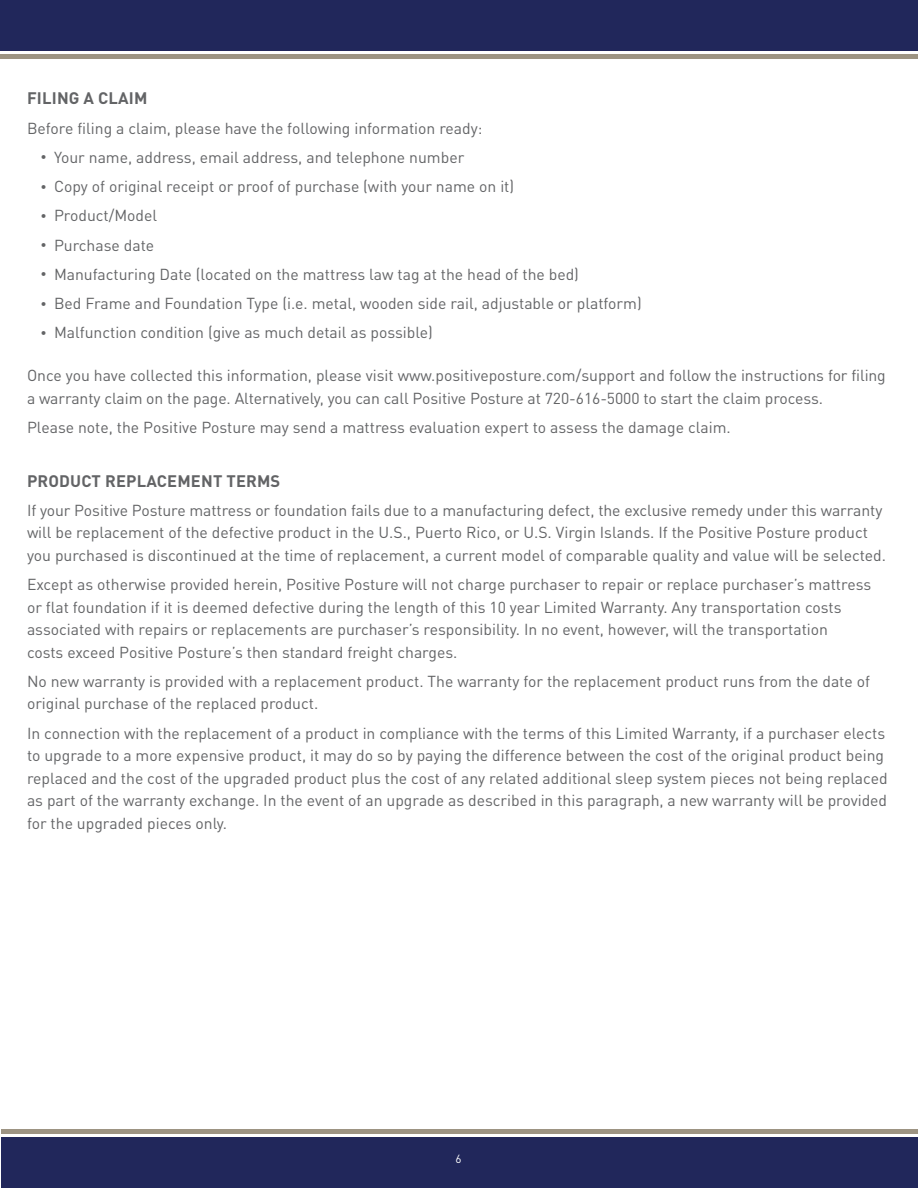
<style>
.page{position:relative;width:918px;height:1188px;background:#fff}
.page>*{position:absolute;margin:0;border:0;box-sizing:border-box;transform-origin:0 0}
.t1{font:700 16.5px "DINOT";letter-spacing:.01em;color:#636466}
.t2{font:15.75px/22.5px "DINOT";color:#636466}
.t3{font:11.7px "DINOT";color:#fff}
.s1{font-size:12px}
</style>
<div class="page">
<hr style="left:1px;top:1130px;width:917px;height:4px;background:#9d9483">
<div style="left:1px;top:1137px;width:917px;height:51px;background:#21275b"></div>
<hr style="left:0;top:55px;width:918px;height:4px;background:#9d9483">
<div style="left:0;top:1px;width:918px;height:50px;background:#21275b"></div>
<p class="t1" style="left:27px;top:88px;width:122px">FILING A CLAIM</p>
<p class="t2" style="left:27px;top:117px;width:457px">Before filing a claim, please have the following information ready:</p>
<p class="t2" style="left:40px;top:146px;width:425px"><span class="s1">•</span> Your name, address, email address, and telephone number</p>
<p class="t2" style="left:40px;top:175px;width:475px"><span class="s1">•</span> Copy of original receipt or proof of purchase (with your name on it)</p>
<p class="t2" style="left:40px;top:204px;width:118px"><span class="s1">•</span> Product/Model</p>
<p class="t2" style="left:40px;top:234px;width:115px"><span class="s1">•</span> Purchase date</p>
<p class="t2" style="left:40px;top:263px;width:540px"><span class="s1">•</span> Manufacturing Date (located on the mattress law tag at the head of the bed)</p>
<p class="t2" style="left:40px;top:292px;width:603px"><span class="s1">•</span> Bed Frame and Foundation Type (i.e. metal, wooden side rail, adjustable or platform)</p>
<p class="t2" style="left:40px;top:321px;width:394px"><span class="s1">•</span> Malfunction condition (give as much detail as possible)</p>
<p class="t2" style="left:27px;top:364px;width:860px">Once you have collected this information, please visit www.positiveposture.com/support and follow the instructions for filing a warranty claim on the page. Alternatively, you can call Positive Posture at 720-616-5000 to start the claim process.</p>
<p class="t2" style="left:27px;top:416px;width:705px">Please note, the Positive Posture may send a mattress evaluation expert to assess the damage claim.</p>
<p class="t1" style="left:27px;top:470px;width:255px">PRODUCT REPLACEMENT TERMS</p>
<p class="t2" style="left:27px;top:499px;width:861px">If your Positive Posture mattress or foundation fails due to a manufacturing defect, the exclusive remedy under this warranty will be replacement of the defective product in the U.S., Puerto Rico, or U.S. Virgin Islands. If the Positive Posture product you purchased is discontinued at the time of replacement, a current model of comparable quality and value will be selected.</p>
<p class="t2" style="left:27px;top:573px;width:846px">Except as otherwise provided herein, Positive Posture will not charge purchaser to repair or replace purchaser’s mattress or flat foundation if it is deemed defective during the length of this 10 year Limited Warranty. Any transportation costs associated with repairs or replacements are purchaser’s responsibility. In no event, however, will the transportation<br>costs exceed Positive Posture’s then standard freight charges.</p>
<p class="t2" style="left:27px;top:670px;width:845px">No new warranty is provided with a replacement product. The warranty for the replacement product runs from the date of original purchase of the replaced product.</p>
<p class="t2" style="left:27px;top:721px;width:862px">In connection with the replacement of a product in compliance with the terms of this Limited Warranty, if a purchaser elects to upgrade to a more expensive product, it may do so by paying the difference between the cost of the original product being replaced and the cost of the upgraded product plus the cost of any related additional sleep system pieces not being replaced as part of the warranty exchange. In the event of an upgrade as described in this paragraph, a new warranty will be provided for the upgraded pieces only.</p>
<p class="t3" style="left:456px;top:1151px;width:8px">6</p>
</div>
